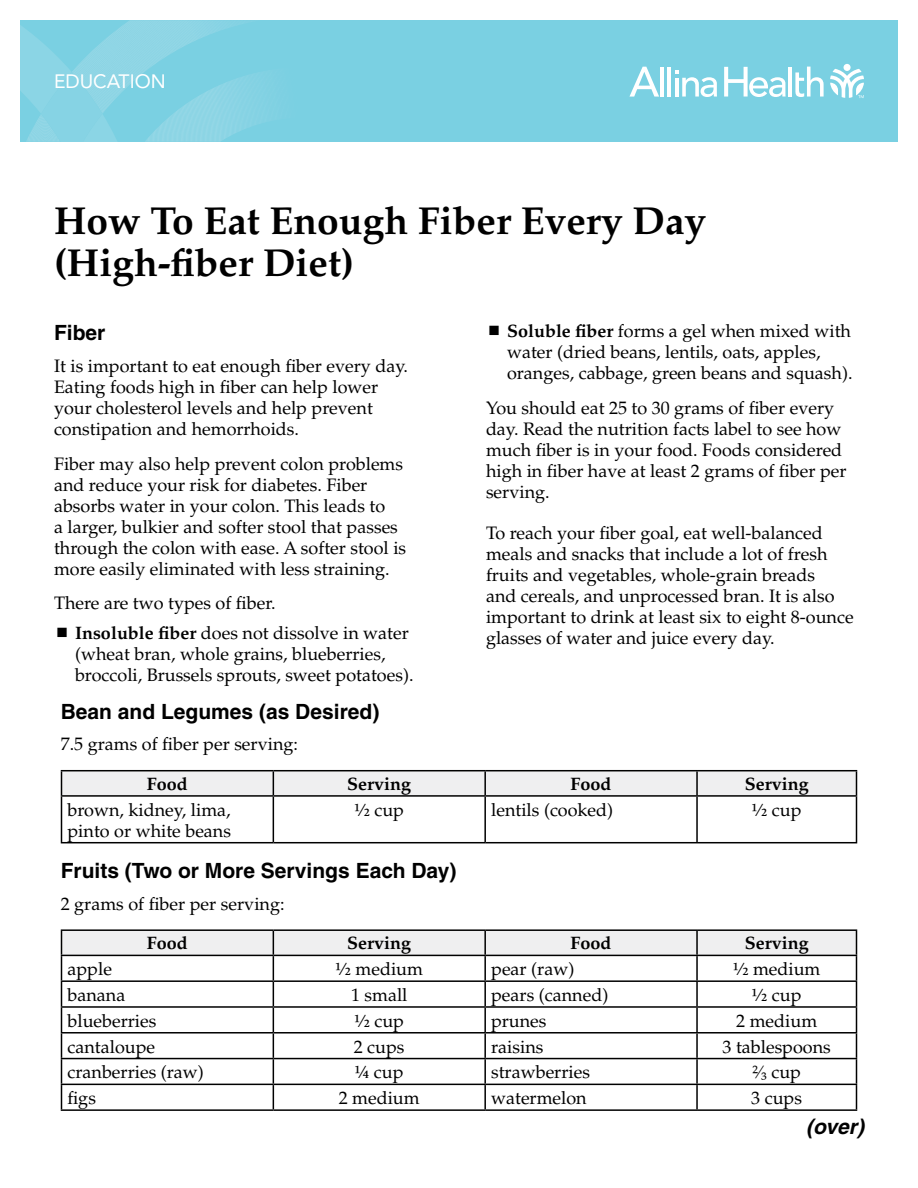
<style>
.page{position:relative;width:918px;height:1188px;background:#fff}
.page>*{position:absolute;margin:0;border:0;box-sizing:border-box;transform-origin:0 0}
.t1{font:700 39px/42px "Palatino";color:#000}
.t2{font:700 21px "Helvetica";color:#000}
.t3{font:italic 700 21px "Helvetica";color:#000}
.t4{font:19.2px "Avenir LT Std";color:#fff}
.t5{font:18px/21px "Palatino";color:#000}
.t6{font:700 18px "Palatino";color:#000}
.t7{font:18px "Palatino Linotype";color:#000}
.s1{font-weight:700}
.s2{font-family:"Calluna"}
.s3{font-family:"Palatino"}
</style>
<div class="page">
<div style="left:20px;top:20px;width:878px;height:122px;background:#7ad0e2"></div>
<svg style="left:20px;top:20px;width:246px;height:122px"></svg>
<svg style="left:830px;top:69px;width:34px;height:29px"></svg>
<div style="left:844px;top:64px;width:7px;height:7px;background:#fff;border-radius:50%"></div>
<hr style="left:660px;top:67px;width:4px;height:30px;background:#fff">
<hr style="left:667px;top:67px;width:4px;height:30px;background:#fff">
<hr style="left:789px;top:67px;width:3px;height:30px;background:#fff">
<svg style="left:795px;top:67px;width:29px;height:30px"></svg>
<svg style="left:675px;top:71px;width:42px;height:26px"></svg>
<svg style="left:629px;top:67px;width:30px;height:30px"></svg>
<svg style="left:724px;top:67px;width:62px;height:30px"></svg>
<hr style="left:61px;top:770px;width:212px;height:1px;background:#000">
<hr style="left:273px;top:770px;width:212px;height:1px;background:#000">
<hr style="left:485px;top:770px;width:212px;height:1px;background:#000">
<hr style="left:697px;top:770px;width:160px;height:1px;background:#000">
<div style="left:61px;top:771px;width:796px;height:24px;background:#efeff0"></div>
<hr style="left:61px;top:795px;width:212px;height:2px;background:#000">
<hr style="left:61px;top:797px;width:1px;height:45px;background:#000">
<hr style="left:273px;top:795px;width:212px;height:2px;background:#000">
<hr style="left:273px;top:797px;width:1px;height:45px;background:#000">
<hr style="left:485px;top:795px;width:212px;height:2px;background:#000">
<hr style="left:484px;top:797px;width:2px;height:45px;background:#000">
<hr style="left:697px;top:795px;width:160px;height:2px;background:#000">
<hr style="left:696px;top:797px;width:2px;height:45px;background:#000">
<hr style="left:856px;top:797px;width:1px;height:45px;background:#000">
<hr style="left:61px;top:842px;width:212px;height:1px;background:#000">
<hr style="left:273px;top:842px;width:212px;height:1px;background:#000">
<hr style="left:485px;top:842px;width:212px;height:1px;background:#000">
<hr style="left:697px;top:842px;width:160px;height:1px;background:#000">
<hr style="left:61px;top:929px;width:212px;height:2px;background:#000">
<hr style="left:273px;top:929px;width:212px;height:2px;background:#000">
<hr style="left:485px;top:929px;width:212px;height:2px;background:#000">
<hr style="left:697px;top:929px;width:160px;height:2px;background:#000">
<svg style="left:61px;top:930px;width:796px;height:179px"></svg>
<hr style="left:61px;top:1109px;width:212px;height:2px;background:#000">
<hr style="left:273px;top:1109px;width:212px;height:2px;background:#000">
<hr style="left:485px;top:1109px;width:212px;height:2px;background:#000">
<hr style="left:697px;top:1109px;width:160px;height:2px;background:#000">
<p class="t4" style="left:54px;top:70px;width:113px">EDUCATION</p>
<h1 class="t1" style="left:54px;top:200px;width:654px">How To Eat Enough Fiber Every Day (High-fiber Diet)</h1>
<p class="t2" style="left:54px;top:320px;width:53px">Fiber</p>
<p class="t5" style="left:54px;top:356px;width:355px">It is important to eat enough fiber every day.<br>Eating foods high in fiber can help lower your cholesterol levels and help prevent constipation and hemorrhoids.</p>
<p class="t5" style="left:54px;top:453px;width:354px">Fiber may also help prevent colon problems and reduce your risk for diabetes. Fiber absorbs water in your colon. This leads to<br>a larger, bulkier and softer stool that passes through the colon with ease. A softer stool is more easily eliminated with less straining.</p>
<p class="t5" style="left:75px;top:588px;width:335px;line-height:30px;text-indent:-21px">There are two types of fiber.<br><span class="s1">Insoluble fiber</span> does not dissolve in water</p>
<p class="t5" style="left:75px;top:644px;width:340px">(wheat bran, whole grains, blueberries, broccoli, Brussels sprouts, sweet potatoes).</p>
<p class="t5" style="left:507px;top:321px;width:347px"><span class="s1">Soluble fiber</span> forms a gel when mixed with water (dried beans, lentils, oats, apples, oranges, cabbage, green beans and squash).</p>
<p class="t5" style="left:486px;top:398px;width:362px">You should eat 25 to 30 grams of fiber every day. Read the nutrition facts label to see how much fiber is in your food. Foods considered high in fiber have at least 2 grams of fiber per serving.</p>
<p class="t5" style="left:486px;top:523px;width:369px">To reach your fiber goal, eat well-balanced meals and snacks that include a lot of fresh fruits and vegetables, whole-grain breads<br>and cereals, and unprocessed bran. It is also important to drink at least six to eight 8-ounce glasses of water and juice every day.</p>
<p class="t2" style="left:61px;top:698px;width:320px">Bean and Legumes (as Desired)</p>
<p class="t5" style="left:61px;top:734px;width:239px">7.5 grams of fiber per serving:</p>
<p class="t6" style="left:147px;top:773px;width:43px">Food</p>
<p class="t6" style="left:347px;top:773px;width:66px">Serving</p>
<p class="t6" style="left:571px;top:773px;width:43px">Food</p>
<p class="t6" style="left:745px;top:773px;width:66px">Serving</p>
<p class="t5" style="left:68px;top:799px;width:165px">brown, kidney, lima, pinto or white beans</p>
<p class="t5" style="left:354px;top:799px;width:51px"><span class="s2">½</span> cup</p>
<p class="t5" style="left:491px;top:799px;width:124px">lentils (cooked)</p>
<p class="t5" style="left:752px;top:799px;width:51px"><span class="s2">½</span> cup</p>
<p class="t2" style="left:61px;top:858px;width:397px">Fruits (Two or More Servings Each Day)</p>
<p class="t5" style="left:61px;top:894px;width:225px">2 grams of fiber per serving:</p>
<p class="t6" style="left:147px;top:933px;width:43px">Food</p>
<p class="t6" style="left:347px;top:933px;width:66px">Serving</p>
<p class="t6" style="left:571px;top:933px;width:43px">Food</p>
<p class="t6" style="left:745px;top:933px;width:66px">Serving</p>
<p class="t5" style="left:68px;top:959px;width:46px">apple</p>
<p class="t5" style="left:336px;top:959px;width:89px"><span class="s2">½</span> medium</p>
<p class="t5" style="left:491px;top:959px;width:85px">pear (raw)</p>
<p class="t5" style="left:733px;top:959px;width:89px"><span class="s2">½</span> medium</p>
<p class="t5" style="left:67px;top:985px;width:59px">banana</p>
<p class="t5" style="left:351px;top:985px;width:58px">1 small</p>
<p class="t5" style="left:491px;top:985px;width:119px">pears (canned)</p>
<p class="t5" style="left:752px;top:985px;width:51px"><span class="s2">½</span> cup</p>
<p class="t5" style="left:67px;top:1010px;width:90px">blueberries</p>
<p class="t5" style="left:354px;top:1010px;width:51px"><span class="s2">½</span> cup</p>
<p class="t5" style="left:491px;top:1010px;width:57px">prunes</p>
<p class="t5" style="left:736px;top:1010px;width:82px">2 medium</p>
<p class="t5" style="left:67px;top:1036px;width:89px">cantaloupe</p>
<p class="t5" style="left:354px;top:1036px;width:52px">2 cups</p>
<p class="t5" style="left:491px;top:1036px;width:54px">raisins</p>
<p class="t5" style="left:723px;top:1036px;width:110px">3 tablespoons</p>
<p class="t5" style="left:67px;top:1062px;width:138px">cranberries (raw)</p>
<p class="t5" style="left:355px;top:1062px;width:50px"><span class="s2">¼</span> cup</p>
<p class="t5" style="left:491px;top:1062px;width:100px">strawberries</p>
<p class="t7" style="left:752px;top:1059px;width:50px">2/3 <span class="s3">cup</span></p>
<p class="t5" style="left:67px;top:1088px;width:30px">figs</p>
<p class="t5" style="left:339px;top:1088px;width:83px">2 medium</p>
<p class="t5" style="left:491px;top:1088px;width:97px">watermelon</p>
<p class="t5" style="left:751px;top:1088px;width:52px">3 cups</p>
<p class="t3" style="left:806px;top:1114px;width:59px">(over)</p>
</div>
